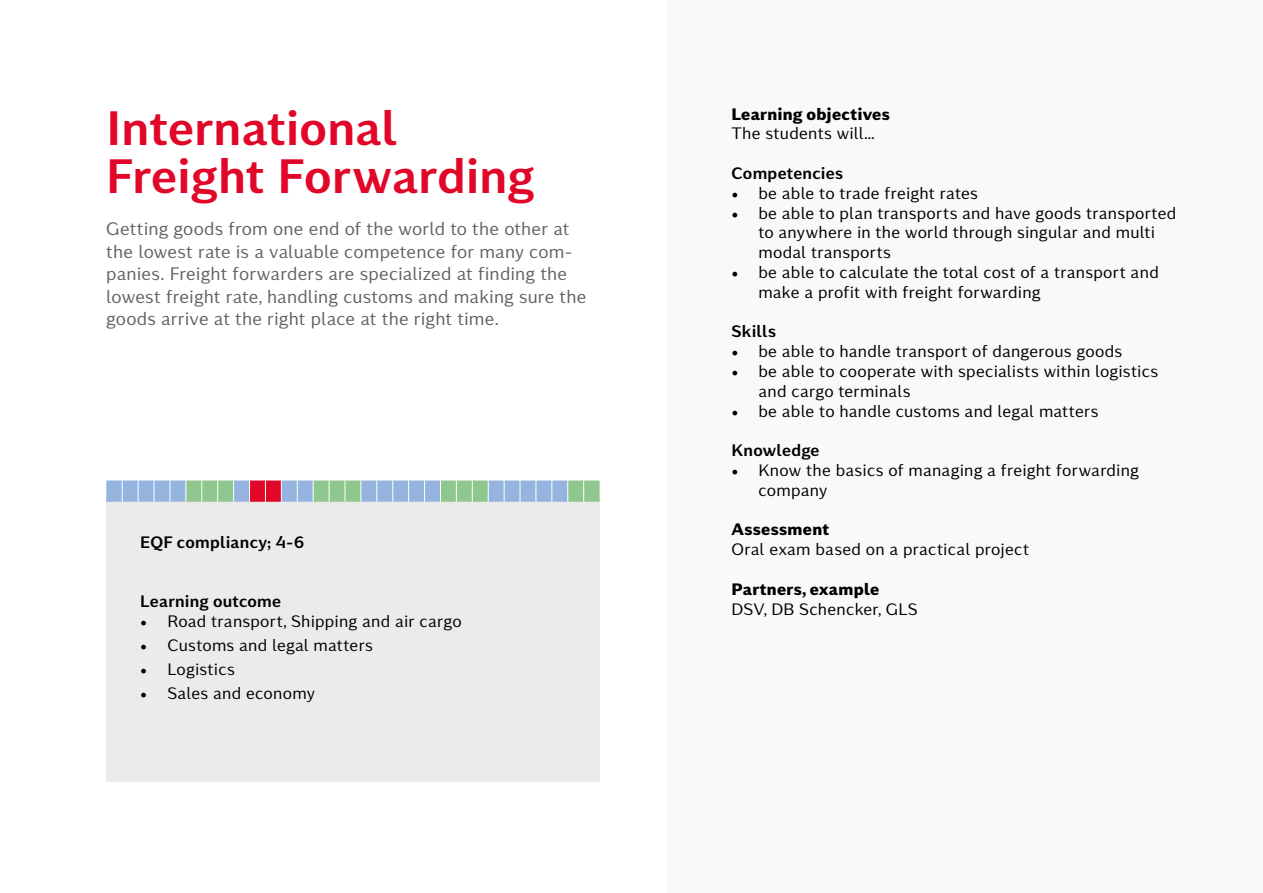
<style>
.page{position:relative;width:1263px;height:893px;background:#fff}
.page>*{position:absolute;margin:0;border:0;box-sizing:border-box;transform-origin:0 0}
.Overskrift{font:700 48px/48px "Kontrapunkt Miki";color:#e10729}
.t1{font:18px/22.5px "Kontrapunkt Miki";color:#646363}
.t2{font:16.5px/19.8px "Kontrapunkt Miki";letter-spacing:.01em;color:#000}
.t3{font:700 16.5px "Kontrapunkt Miki";letter-spacing:.01em;color:#000}
.t4{font:800 16.5px "Kontrapunkt Miki";letter-spacing:.015em;color:#000}
.s1{font-family:"Minion Pro";font-size:18px}
</style>
<div class="page">
<div style="left:668px;top:0;width:595px;height:893px;background:#f7faf6"></div>
<div style="left:106px;top:496px;width:494px;height:285px;background:#edebea"></div>
<svg style="left:106px;top:480px;width:494px;height:22px;background:#a1b6bc"></svg>
<p class="Overskrift" style="left:106px;top:104px;width:429px">International<br>Freight Forwarding</p>
<p class="t1" style="left:106px;top:218px;width:482px">Getting goods from one end of the world to the other at the lowest rate is a valuable competence for many com&shy;panies. Freight forwarders are specialized at finding the lowest freight rate, handling customs and making sure the goods arrive at the right place at the right time.</p>
<p class="t3" style="left:140px;top:532px;width:165px">EQF compliancy; 4-6</p>
<p class="t3" style="left:140px;top:591px;width:142px">Learning outcome</p>
<p class="t2" style="left:140px;top:611px;width:323px"><span class="s1">•</span> Road transport, Shipping and air cargo</p>
<p class="t2" style="left:140px;top:635px;width:234px"><span class="s1">•</span> Customs and legal matters</p>
<p class="t2" style="left:140px;top:659px;width:96px"><span class="s1">•</span> Logistics</p>
<p class="t2" style="left:140px;top:683px;width:176px"><span class="s1">•</span> Sales and economy</p>
<p class="t4" style="left:731px;top:103px;width:160px">Learning objectives</p>
<p class="t2" style="left:731px;top:124px;width:145px">The students will…</p>
<p class="t3" style="left:731px;top:163px;width:113px">Competencies</p>
<p class="t2" style="left:731px;top:183px;width:248px"><span class="s1">•</span> be able to trade freight rates</p>
<p class="t2" style="left:758px;top:203px;width:419px;text-indent:-27px"><span class="s1">•</span> be able to plan transports and have goods transported to anywhere in the world through singular and multi modal transports</p>
<p class="t2" style="left:758px;top:262px;width:402px;text-indent:-27px"><span class="s1">•</span> be able to calculate the total cost of a transport and make a profit with freight forwarding</p>
<p class="t3" style="left:731px;top:321px;width:46px">Skills</p>
<p class="t2" style="left:731px;top:342px;width:392px"><span class="s1">•</span> be able to handle transport of dangerous goods</p>
<p class="t2" style="left:758px;top:361px;width:402px;text-indent:-27px"><span class="s1">•</span> be able to cooperate with specialists within logistics and cargo terminals</p>
<p class="t2" style="left:731px;top:401px;width:369px"><span class="s1">•</span> be able to handle customs and legal matters</p>
<p class="t3" style="left:731px;top:440px;width:90px">Knowledge</p>
<p class="t2" style="left:758px;top:460px;width:382px;text-indent:-27px"><span class="s1">•</span> Know the basics of managing a freight forwarding company</p>
<p class="t4" style="left:731px;top:519px;width:99px">Assessment</p>
<p class="t2" style="left:731px;top:540px;width:299px">Oral exam based on a practical project</p>
<p class="t4" style="left:731px;top:578px;width:149px">Partners, example</p>
<p class="t2" style="left:731px;top:599px;width:188px">DSV, DB Schencker, GLS</p>
</div>
